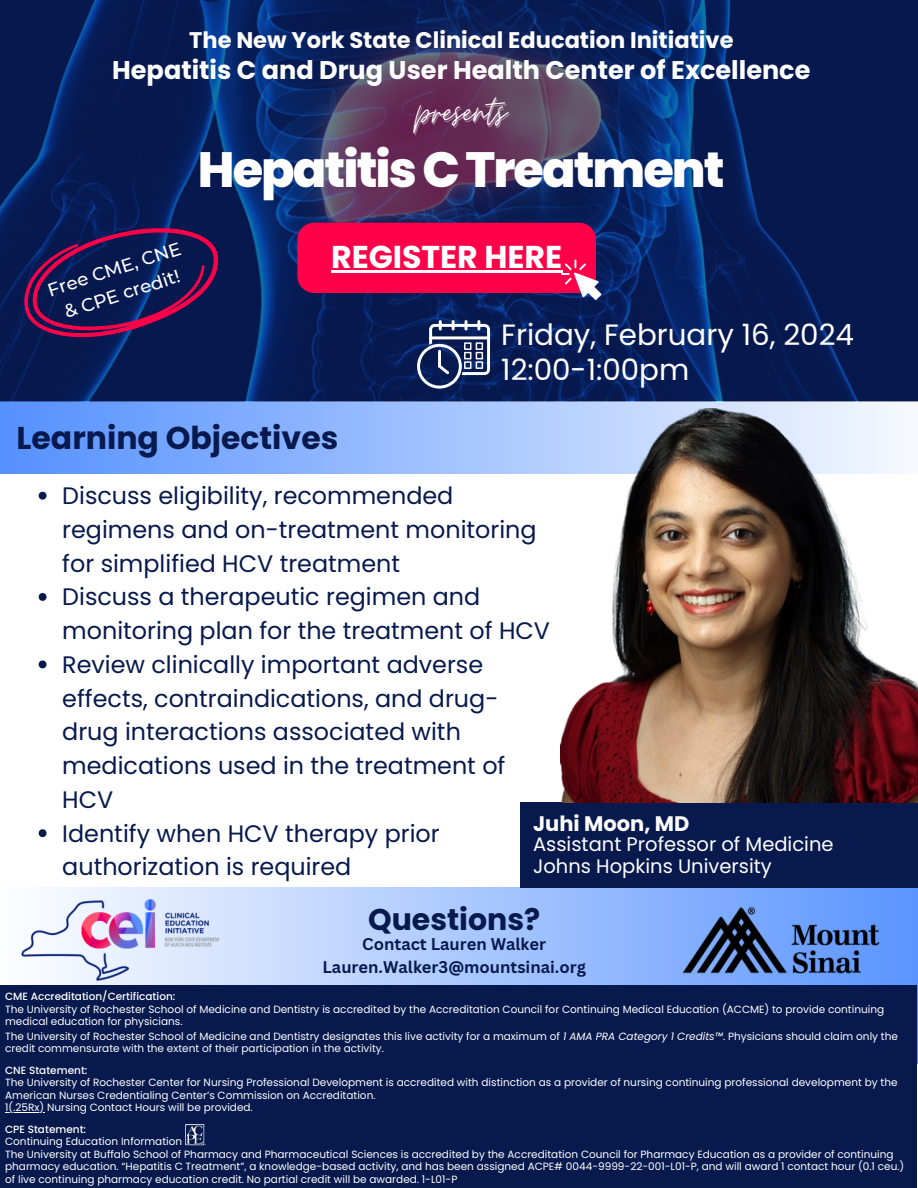
<style>
.page{position:relative;width:918px;height:1188px;background:#fff}
.page>*{position:absolute;margin:0;border:0;box-sizing:border-box;transform-origin:0 0}
.t1{font:800 49.5px "Poppins";letter-spacing:-.04em;color:#fff}
.t2{font:45px "Moon Time";color:#fff}
.t3{font:700 31.5px "Poppins";color:#07194d}
.t4{font:700 31.5px "Poppins";color:#fff}
.t5{font:700 30px "Poppins";color:#07194d}
.t6{font:29.4px/34.8px "Poppins";color:#fff}
.t7{font:700 25.5px "Poppins";color:#fff}
.t8{font:23.85px/33.8px "Poppins";color:#07194d}
.t9{font:700 22.5px "Poppins";color:#fff}
.t10{font:700 21px "Poppins";color:#fff}
.t11{font:19.5px "Poppins";color:#fff}
.t12{font:500 18.3px/25.7px "Montserrat";color:#fff;text-align:center}
.t13{font:700 16.5px "Canva Sans";color:#07194d}
.t14{font:10.5px/12.5px "Poppins";color:#fff}
.t15{font:500 10.5px "Poppins";color:#fff}
.s1{font-style:italic}
</style>
<div class="page">
<div style="left:1px;top:298px;width:917px;height:175px;background:linear-gradient(to right,#5591ff,#f6f8fe)"></div>
<img style="left:0;top:0;width:918px;height:401px">
<div style="left:1px;top:888px;width:917px;height:175px;background:linear-gradient(to right,#fdfeff,#5b95ff)"></div>
<img style="left:668px;top:900px;width:228px;height:80px">
<div style="left:0;top:985px;width:917px;height:203px;background:#07194d"></div>
<svg style="left:12px;top:210px;width:219px;height:144px"></svg>
<div style="left:297px;top:223px;width:299px;height:70px;background:#ff0049;border-radius:17px"></div>
<hr style="left:331px;top:270px;width:231px;height:2px;background:#fff">
<svg style="left:561px;top:260px;width:40px;height:40px"></svg>
<img style="left:22px;top:899px;width:199px;height:82px">
<svg style="left:417px;top:320px;width:73px;height:69px"></svg>
<div style="left:520px;top:802px;width:398px;height:86px;background:#07194d"></div>
<hr style="left:5px;top:1112px;width:39px;height:1px;background:#fff">
<img style="left:186px;top:1125px;width:20px;height:20px">
<img style="left:561px;top:409px;width:356px;height:394px">
<svg style="left:39px;top:492px;width:8px;height:8px"></svg>
<svg style="left:39px;top:593px;width:8px;height:8px"></svg>
<svg style="left:39px;top:661px;width:8px;height:7px"></svg>
<svg style="left:39px;top:829px;width:8px;height:8px"></svg>
<p class="t9" style="left:189px;top:24px;width:546px">The New York State Clinical Education Initiative</p>
<p class="t7" style="left:112px;top:52px;width:700px">Hepatitis C and Drug User Health Center of Excellence</p>
<p class="t2" style="left:416px;top:84px;width:92px">presents</p>
<p class="t1" style="left:198px;top:135px;width:528px">HepatitisCTreatment</p>
<p class="t12" style="left:44px;top:278px;width:140px;rotate:-18deg">Free CME, CNE &amp; CPE credit!</p>
<h3 class="t4" style="left:331px;top:235px;width:233px">REGISTER HERE</h3>
<h6 class="t6" style="left:501px;top:318px;width:354px">Friday, February 16, 2024<br>12:00-1:00pm</h6>
<p class="t3" style="left:17px;top:416px;width:323px">Learning Objectives</p>
<h4 class="t8" style="left:62px;top:479px;width:476px">Discuss eligibility, recommended regimens and on-treatment monitoring for simplified HCV treatment</h4>
<p class="t8" style="left:62px;top:580px;width:489px">Discuss a therapeutic regimen and monitoring plan for the treatment of HCV</p>
<p class="t8" style="left:62px;top:648px;width:445px">Review clinically important adverse effects, contraindications, and drug&shy;drug interactions associated with medications used in the treatment of<br>HCV</p>
<p class="t8" style="left:62px;top:816px;width:379px">Identify when HCV therapy prior authorization is required</p>
<h2 class="t10" style="left:533px;top:809px;width:158px">Juhi Moon, MD</h2>
<h1 class="t11" style="left:533px;top:831px;width:302px">Assistant Professor of Medicine</h1>
<p class="t11" style="left:533px;top:852px;width:240px">Johns Hopkins University</p>
<p class="t5" style="left:368px;top:899px;width:174px">Questions?</p>
<p class="t13" style="left:362px;top:932px;width:185px">Contact Lauren Walker</p>
<p class="t13" style="left:322px;top:955px;width:265px">Lauren.Walker3@mountsinai.org</p>
<p class="t15" style="left:5px;top:989px;width:172px">CME Accreditation/Certification:</p>
<p class="t14" style="left:5px;top:1003px;width:881px">The University of Rochester School of Medicine and Dentistry is accredited by the Accreditation Council for Continuing Medical Education (ACCME) to provide continuing medical education for physicians.</p>
<p class="t14" style="left:5px;top:1030px;width:894px">The University of Rochester School of Medicine and Dentistry designates this live activity for a maximum of <span class="s1">1 AMA PRA Category 1 Credits™</span>. Physicians should claim only the credit commensurate with the extent of their participation in the activity.</p>
<h5 class="t15" style="left:5px;top:1063px;width:84px">CNE Statement:</h5>
<p class="t14" style="left:5px;top:1076px;width:894px">The University of Rochester Center for Nursing Professional Development is accredited with distinction as a provider of nursing continuing professional development by the<br>American Nurses Credentialing Center’s Commission on Accreditation.</p>
<h4 class="t14" style="left:5px;top:1101px;width:249px">1(.25Rx) Nursing Contact Hours will be provided.</h4>
<p class="t15" style="left:5px;top:1122px;width:83px">CPE Statement:</p>
<p class="t14" style="left:5px;top:1135px;width:179px">Continuing Education Information</p>
<p class="t14" style="left:5px;top:1148px;width:901px">The University at Buffalo School of Pharmacy and Pharmaceutical Sciences is accredited by the Accreditation Council for Pharmacy Education as a provider of continuing pharmacy education. “Hepatitis C Treatment”, a knowledge-based activity, and has been assigned ACPE# 0044-9999-22-001-L01-P, and will award 1 contact hour (0.1 ceu.) of live continuing pharmacy education credit. No partial credit will be awarded. 1-L01-P</p>
</div>
